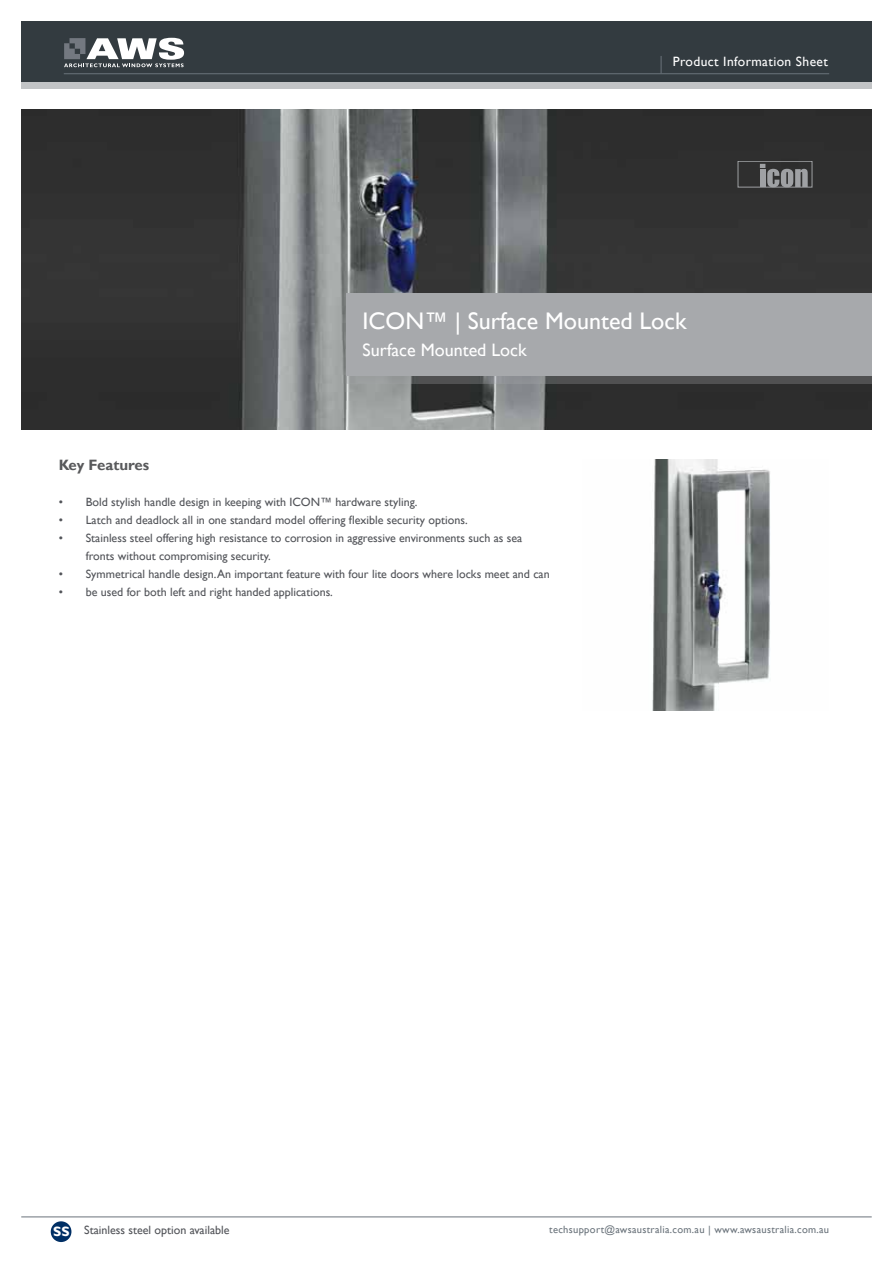
<style>
.page{position:relative;width:893px;height:1263px;background:#fff}
.page>*{position:absolute;margin:0;border:0;box-sizing:border-box;transform-origin:0 0}
.t1{font:24px "Gill Sans";color:#fff}
.t2{font:18px "Gill Sans";color:#fff}
.t3{font:700 15px "Gill Sans";color:#58595b}
.t4{font:13.5px "Gill Sans";letter-spacing:.03em;color:#fff}
.t5{font:12px/18px "Gill Sans";color:#515358}
.t6{font:10.5px "Gill Sans";letter-spacing:.03em;color:#6a737b}
.s1{font-weight:700;font-size:13.5px;color:#fff}
</style>
<div class="page">
<div style="left:21px;top:81px;width:851px;height:8px;background:#c2c4c6"></div>
<div style="left:21px;top:21px;width:851px;height:60px;background:#333b40"></div>
<svg style="left:64px;top:38px;width:120px;height:29px"></svg>
<hr style="left:64px;top:73px;width:765px;height:1px;background:#6a737b">
<svg style="left:661px;top:56px;width:1px;height:17px"></svg>
<hr style="left:21px;top:1216px;width:851px;height:1px;background:#6a737b">
<img style="left:21px;top:109px;width:851px;height:320px">
<div style="left:738px;top:161px;width:74px;height:26px;border:1px solid #bfbfbf"></div>
<svg style="left:760px;top:164px;width:48px;height:23px"></svg>
<div style="left:51px;top:1221px;width:20px;height:21px;background:#002f65;border-radius:50%"></div>
<img style="left:652px;top:459px;width:118px;height:252px">
<div style="left:347px;top:293px;width:525px;height:82px;background:#a7a9ac"></div>
<svg style="left:347px;top:375px;width:525px;height:8px;fill:#515152"></svg>
<p class="t4" style="left:673px;top:53px;width:156px">Product Information Sheet</p>
<h1 class="t1" style="left:363px;top:307px;width:325px">ICON™ | Surface Mounted Lock</h1>
<h2 class="t2" style="left:363px;top:339px;width:166px">Surface Mounted Lock</h2>
<p class="t3" style="left:59px;top:455px;width:92px">Key Features</p>
<p class="t5" style="left:59px;top:493px;width:360px">• Bold stylish handle design in keeping with ICON™ hardware styling.</p>
<p class="t5" style="left:59px;top:511px;width:410px">• Latch and deadlock all in one standard model offering flexible security options.</p>
<p class="t5" style="left:86px;top:529px;width:438px;text-indent:-27px">• Stainless steel offering high resistance to corrosion in aggressive environments such as sea fronts without compromising security.</p>
<p class="t5" style="left:59px;top:565px;width:492px">• Symmetrical handle design.An important feature with four lite doors where locks meet and can</p>
<p class="t5" style="left:59px;top:583px;width:276px">• be used for both left and right handed applications.</p>
<p class="t5" style="left:53px;top:1221px;width:178px"><span class="s1">SS</span> Stainless steel option available</p>
<p class="t6" style="left:549px;top:1224px;width:282px">techsupport@awsaustralia.com.au | www.awsaustralia.com.au</p>
</div>
